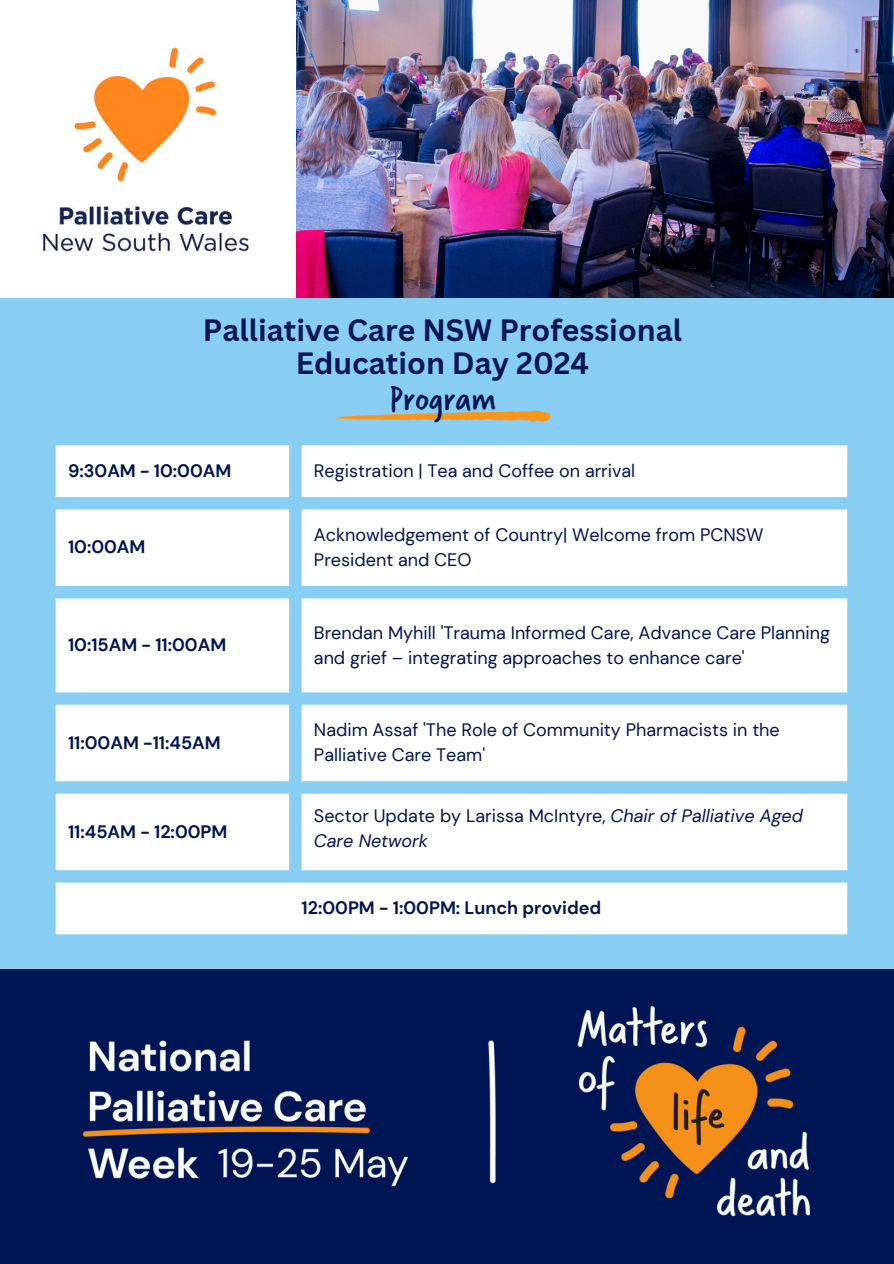
<style>
.page{position:relative;width:894px;height:1264px;background:#fff}
.page>*{position:absolute;margin:0;border:0;box-sizing:border-box;transform-origin:0 0}
.t1{font:38.7px "Verveine";color:#001554}
.t2{font:700 30px/32.7px "Canva Sans";color:#001554;text-align:center}
.t3{font:18px/24.8px "DM Sans";color:#001554}
.t4{font:700 18px "DM Sans";color:#001554}
.t5{font:italic 18px/24.8px "DM Sans";color:#001554}
.s1{font-style:normal}
</style>
<div class="page">
<div style="left:0;top:0;width:893px;height:1263px;background:#87cef2"></div>
<img style="left:295px;top:0;width:598px;height:297px">
<div style="left:0;top:969px;width:893px;height:294px;background:#001554"></div>
<img style="left:83px;top:1006px;width:727px;height:211px">
<img style="left:0;top:0;width:295px;height:297px">
<svg style="left:56px;top:445px;width:791px;height:489px;background:#eef8fd"></svg>
<svg style="left:335px;top:410px;width:215px;height:12px"></svg>
<p class="t2" style="left:203px;top:313px;width:480px">Palliative Care NSW Professional<br>Education Day 2024</p>
<p class="t1" style="left:389px;top:372px;width:109px">Program</p>
<h1 class="t4" style="left:68px;top:459px;width:165px">9:30AM - 10:00AM</h1>
<p class="t3" style="left:314px;top:458px;width:323px">Registration | Tea and Coffee on arrival</p>
<p class="t4" style="left:68px;top:535px;width:79px">10:00AM</p>
<p class="t4" style="left:68px;top:633px;width:160px">10:15AM - 11:00AM</p>
<p class="t4" style="left:68px;top:730px;width:154px">11:00AM -11:45AM</p>
<p class="t4" style="left:68px;top:819px;width:161px">11:45AM - 12:00PM</p>
<p class="t3" style="left:314px;top:522px;width:451px">Acknowledgement of Country| Welcome from PCNSW<br>President and CEO</p>
<p class="t3" style="left:314px;top:620px;width:517px">Brendan Myhill 'Trauma Informed Care, Advance Care Planning and grief – integrating approaches to enhance care'</p>
<p class="t3" style="left:314px;top:717px;width:467px">Nadim Assaf 'The Role of Community Pharmacists in the<br>Palliative Care Team'</p>
<p class="t5" style="left:314px;top:803px;width:490px"><span class="s1">Sector Update by Larissa McIntyre,</span> Chair of Palliative Aged<br>Care Network</p>
<p class="t4" style="left:301px;top:896px;width:301px">12:00PM - 1:00PM: Lunch provided</p>
</div>
